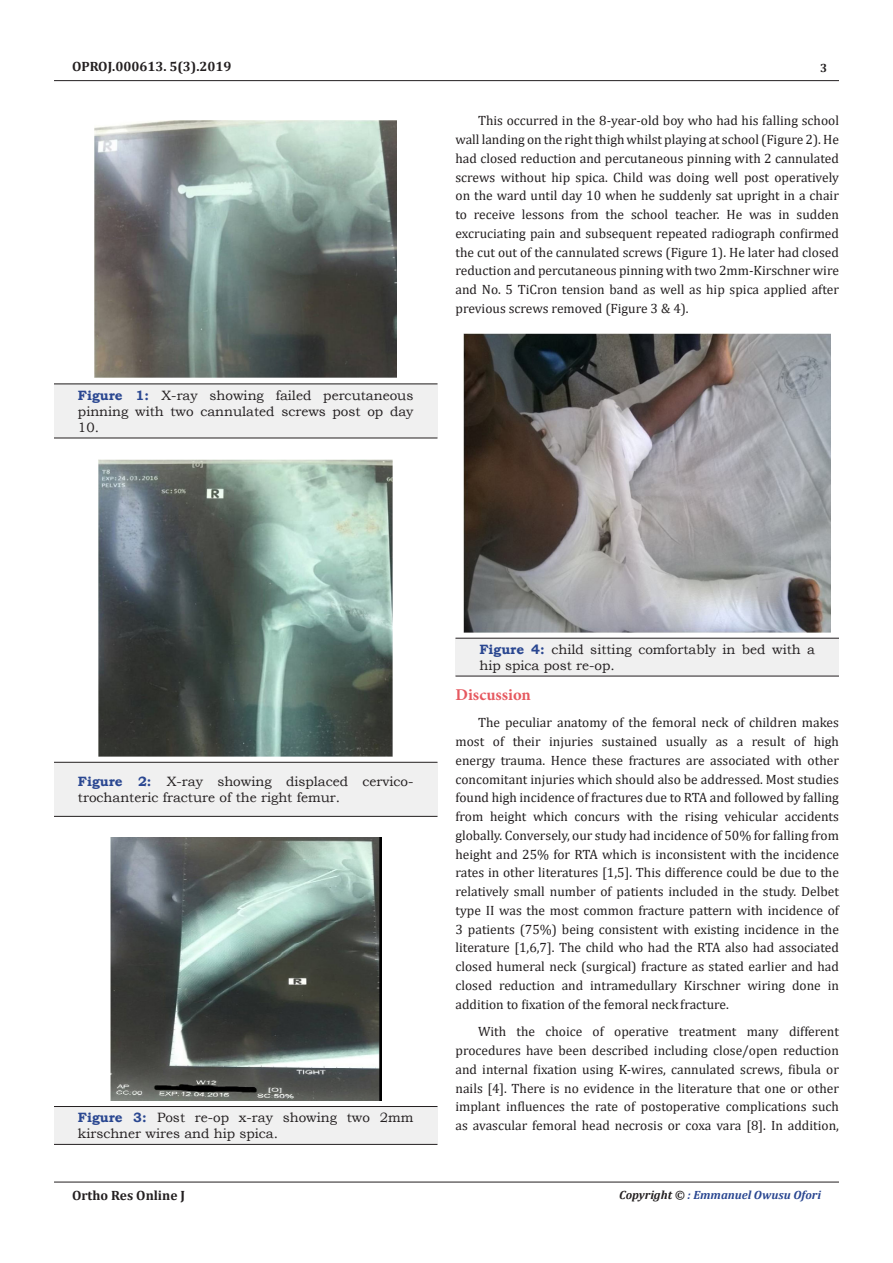
<style>
.page{position:relative;width:893px;height:1263px;background:#fff}
.page>*{position:absolute;margin:0;border:0;box-sizing:border-box;transform-origin:0 0}
.t1{font:700 16.5px "Minion Pro";color:#e65960}
.Body_Text{font:13.5px/18.8px "Cambria";color:#231f20;text-align:justify}
.t2{font:13.5px/16.2px "Bookman Old Style";color:#231f20}
.t3{font:700 13.5px "Cambria";color:#231f20}
.t4{font:italic 700 12px "Cambria";color:#2a4791}
.t5{font:700 12px "Cambria";color:#231f20}
.s1{font-weight:700;color:#2a4791}
.s2{color:#231f20}
</style>
<div class="page">
<hr style="left:54px;top:80px;width:785px;height:1px;background:#231f20">
<hr style="left:54px;top:1182px;width:785px;height:1px;background:#231f20">
<div style="left:54px;top:384px;width:383px;height:54px;background:#f0f0f0"></div>
<hr style="left:54px;top:384px;width:383px;height:1px;background:#231f20">
<hr style="left:54px;top:438px;width:383px;height:1px;background:#231f20">
<img style="left:95px;top:121px;width:302px;height:257px">
<div style="left:54px;top:762px;width:383px;height:54px;background:#f0f0f0"></div>
<hr style="left:54px;top:762px;width:383px;height:1px;background:#231f20">
<hr style="left:54px;top:816px;width:383px;height:1px;background:#231f20">
<img style="left:99px;top:459px;width:294px;height:297px">
<div style="left:54px;top:1106px;width:383px;height:38px;background:#f0f0f0"></div>
<hr style="left:54px;top:1106px;width:383px;height:1px;background:#231f20">
<hr style="left:54px;top:1144px;width:383px;height:1px;background:#231f20">
<img style="left:110px;top:837px;width:271px;height:263px">
<div style="left:455px;top:638px;width:384px;height:38px;background:#f0f0f0"></div>
<hr style="left:455px;top:638px;width:384px;height:1px;background:#231f20">
<hr style="left:455px;top:676px;width:384px;height:1px;background:#231f20">
<img style="left:464px;top:334px;width:366px;height:298px">
<p class="t3" style="left:72px;top:57px;width:161px">OPROJ.000613. 5(3).2019</p>
<p class="t2" style="left:78px;top:387px;width:337px;text-align:justify"><span class="s1">Figure 1:</span> X-ray showing failed percutaneous pinning with two cannulated screws post op day 10.</p>
<p class="t5" style="left:820px;top:60px;width:9px">3</p>
<p class="Body_Text" style="left:455px;top:111px;width:385px;text-indent:22px">This occurred in the 8-year-old boy who had his falling school wall landing on the right thigh whilst playing at school (Figure 2). He had closed reduction and percutaneous pinning with 2 cannulated screws without hip spica. Child was doing well post operatively on the ward until day 10 when he suddenly sat upright in a chair to receive lessons from the school teacher. He was in sudden excruciating pain and subsequent repeated radiograph confirmed the cut out of the cannulated screws (Figure 1). He later had closed reduction and percutaneous pinning with two 2mm-Kirschner wire and No. 5 TiCron tension band as well as hip spica applied after previous screws removed (Figure 3 &amp; 4).</p>
<p class="t2" style="left:78px;top:773px;width:337px"><span class="s1">Figure 2:</span> X-ray showing displaced cervico&shy;trochanteric fracture of the right femur.</p>
<p class="t2" style="left:78px;top:1109px;width:337px"><span class="s1">Figure 3:</span> Post re-op x-ray showing two 2mm kirschner wires and hip spica.</p>
<p class="t2" style="left:479px;top:641px;width:337px"><span class="s1">Figure 4:</span> child sitting comfortably in bed with a hip spica post re-op.</p>
<p class="t1" style="left:455px;top:683px;width:77px">Discussion</p>
<p class="Body_Text" style="left:455px;top:713px;width:385px;text-indent:22px">The peculiar anatomy of the femoral neck of children makes most of their injuries sustained usually as a result of high energy trauma. Hence these fractures are associated with other concomitant injuries which should also be addressed. Most studies found high incidence of fractures due to RTA and followed by falling from height which concurs with the rising vehicular accidents globally. Conversely, our study had incidence of 50% for falling from height and 25% for RTA which is inconsistent with the incidence rates in other literatures [1,5]. This difference could be due to the relatively small number of patients included in the study. Delbet type II was the most common fracture pattern with incidence of 3 patients (75%) being consistent with existing incidence in the literature [1,6,7]. The child who had the RTA also had associated closed humeral neck (surgical) fracture as stated earlier and had closed reduction and intramedullary Kirschner wiring done in addition to fixation of the femoral neck fracture.</p>
<p class="Body_Text" style="left:455px;top:1022px;width:385px;text-indent:22px">With the choice of operative treatment many different procedures have been described including close/open reduction and internal fixation using K-wires, cannulated screws, fibula or nails [4]. There is no evidence in the literature that one or other implant influences the rate of postoperative complications such as avascular femoral head necrosis or coxa vara [8]. In addition,</p>
<p class="t3" style="left:72px;top:1185px;width:115px">Ortho Res Online J</p>
<p class="t4" style="left:619px;top:1186px;width:203px"><span class="s2">Copyright ©</span> : Emmanuel Owusu Ofori</p>
</div>
